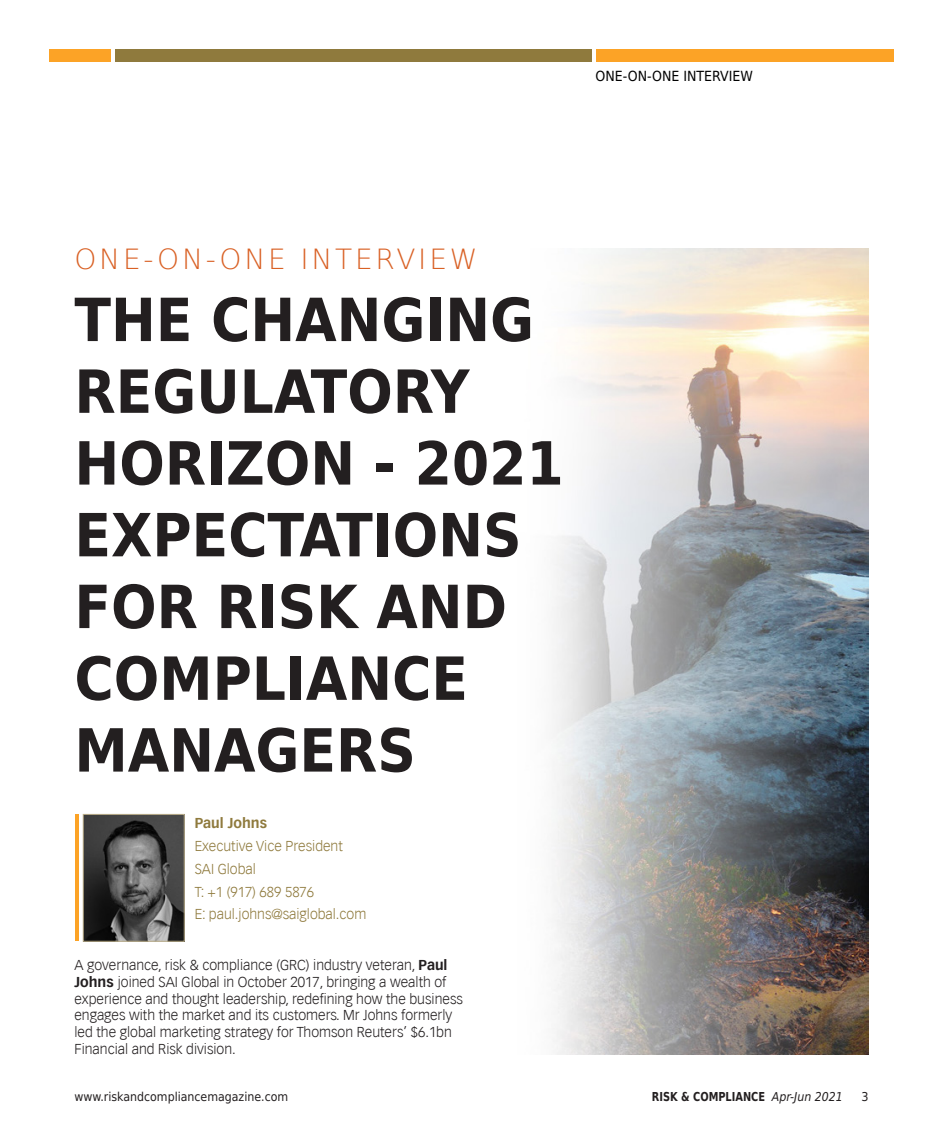
<style>
.page{position:relative;width:943px;height:1141px;background:#fff}
.page>*{position:absolute;margin:0;border:0;box-sizing:border-box;transform-origin:0 0}
.t1{font:700 59.5px/71.8px "DejaVu Sans Condensed";color:#231f20}
.t2{font:200 28px "DejaVu Sans";letter-spacing:.1em;color:#d96125}
.t3{font:300 14px/16.8px "Vectora LH";color:#231f20}
.t4{font:300 14px/22.8px "Vectora LH";color:#8f7a3d}
.t5{font:14px "DejaVu Sans Condensed";color:#000}
.t6{font:700 14px "Vectora LH";color:#8f7a3d}
.t7{font:12.25px "DejaVu Sans Condensed";color:#231f20}
.t8{font:700 12.25px "DejaVu Sans";color:#231f20;scale:.8 1}
.s1{font-weight:700}
.s2{font-family:"DejaVu Sans Condensed";font-weight:400;font-style:italic}
</style>
<div class="page">
<div style="left:595px;top:50px;width:298px;height:12px;background:#fca326"></div>
<div style="left:115px;top:50px;width:477px;height:12px;background:#8f7a3d"></div>
<div style="left:50px;top:50px;width:61px;height:12px;background:#fca326"></div>
<img style="left:552px;top:248px;width:316px;height:806px">
<img style="left:85px;top:816px;width:98px;height:124px">
<div style="left:83px;top:814px;width:102px;height:128px;border:1px solid #bcaf8b"></div>
<hr style="left:75px;top:814px;width:3px;height:127px;background:#fca326">
<p class="t5" style="left:595px;top:64px;width:159px">ONE-ON-ONE INTERVIEW</p>
<h2 class="t2" style="left:74px;top:238px;width:404px">ONE-ON-ONE INTERVIEW</h2>
<h1 class="t1" style="left:74px;top:282px;width:491px">THE CHANGING<br>REGULATORY<br>HORIZON - 2021<br>EXPECTATIONS<br>FOR RISK AND<br>COMPLIANCE<br>MANAGERS</h1>
<p class="t6" style="left:195px;top:815px;width:74px">Paul Johns</p>
<p class="t4" style="left:195px;top:835px;width:173px">Executive Vice President<br>SAI Global<br>T: +1 (917) 689 5876<br>E: paul.johns@saiglobal.com</p>
<p class="t3" style="left:74px;top:957px;width:390px">A governance, risk &amp; compliance (GRC) industry veteran, <span class="s1">Paul Johns</span> joined SAI Global in October 2017, bringing a wealth of experience and thought leadership, redefining how the business engages with the market and its customers. Mr Johns formerly led the global marketing strategy for Thomson Reuters’ $6.1bn Financial and Risk division.</p>
<p class="t7" style="left:74px;top:1086px;width:215px">www.riskandcompliancemagazine.com</p>
<p class="t8" style="left:652px;top:1086px;width:240px">RISK &amp; COMPLIANCE <span class="s2">Apr-Jun 2021</span></p>
<p class="t7" style="left:861px;top:1086px;width:9px">3</p>
</div>
